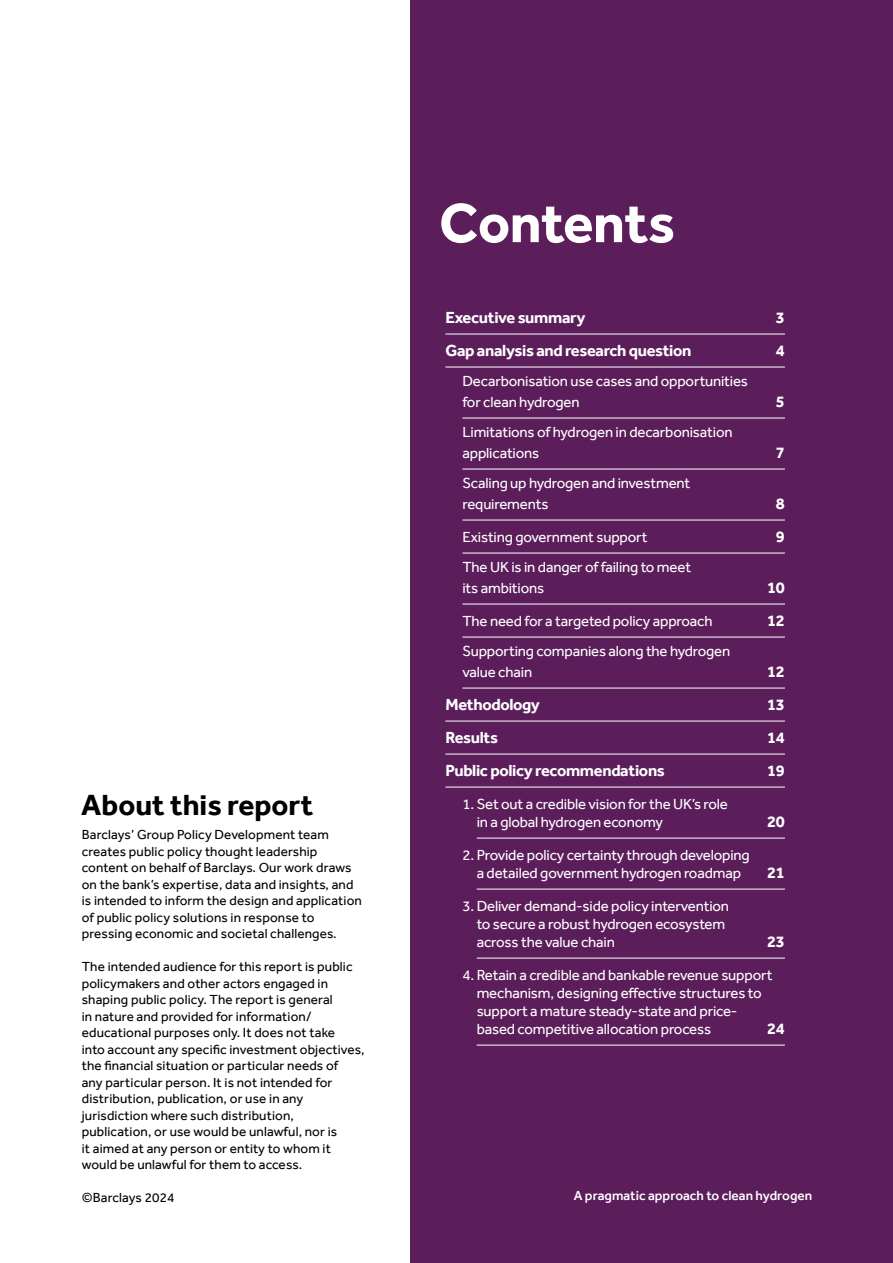
<style>
.page{position:relative;width:893px;height:1263px;background:#fff}
.page>*{position:absolute;margin:0;border:0;box-sizing:border-box;transform-origin:0 0}
.t1{font:700 57px "Effra";letter-spacing:-.01em;color:#fff}
.t2{font:700 30px "Effra";color:#000}
.t3{font:700 16.5px "Effra";letter-spacing:-.02em;color:#fff}
.t4{font:15px/18px "Effra";letter-spacing:-.01em;color:#fff}
.t5{font:13.5px/16.5px "Effra";letter-spacing:.01em;color:#000}
.t6{font:500 13.5px "Effra";color:#fff}
</style>
<div class="page">
<div style="left:410px;top:0;width:483px;height:1263px;background:#5c1e5b"></div>
<hr style="left:445px;top:334px;width:340px;height:1px;background:#fff">
<hr style="left:445px;top:367px;width:340px;height:1px;background:#fff">
<hr style="left:462px;top:418px;width:323px;height:1px;background:#fff">
<hr style="left:462px;top:469px;width:323px;height:1px;background:#fff">
<hr style="left:462px;top:520px;width:323px;height:1px;background:#fff">
<hr style="left:462px;top:553px;width:323px;height:1px;background:#fff">
<hr style="left:462px;top:604px;width:323px;height:1px;background:#fff">
<hr style="left:462px;top:637px;width:323px;height:1px;background:#fff">
<hr style="left:462px;top:688px;width:323px;height:1px;background:#fff">
<hr style="left:445px;top:721px;width:340px;height:1px;background:#fff">
<hr style="left:445px;top:754px;width:340px;height:1px;background:#fff">
<hr style="left:445px;top:787px;width:340px;height:1px;background:#fff">
<hr style="left:477px;top:838px;width:308px;height:1px;background:#fff">
<hr style="left:477px;top:889px;width:308px;height:1px;background:#fff">
<hr style="left:477px;top:958px;width:308px;height:1px;background:#fff">
<hr style="left:477px;top:1045px;width:308px;height:1px;background:#fff">
<h2 class="t2" style="left:81px;top:787px;width:234px">About this report</h2>
<p class="t5" style="left:82px;top:826px;width:282px">Barclays’ Group Policy Development team creates public policy thought leadership content on behalf of Barclays. Our work draws on the bank’s expertise, data and insights, and is intended to inform the design and application of public policy solutions in response to pressing economic and societal challenges.</p>
<p class="t5" style="left:82px;top:958px;width:284px">The intended audience for this report is public policymakers and other actors engaged in shaping public policy. The report is general<br>in nature and provided for information/ educational purposes only. It does not take<br>into account any specific investment objectives, the financial situation or particular needs of<br>any particular person. It is not intended for distribution, publication, or use in any jurisdiction where such distribution, publication, or use would be unlawful, nor is<br>it aimed at any person or entity to whom it would be unlawful for them to access.</p>
<p class="t5" style="left:82px;top:1189px;width:94px">©Barclays 2024</p>
<h1 class="t1" style="left:439px;top:189px;width:238px">Contents</h1>
<p class="t3" style="left:445px;top:308px;width:141px">Executive summary</p>
<p class="t3" style="left:776px;top:308px;width:10px">3</p>
<p class="t3" style="left:445px;top:341px;width:248px">Gap analysis and research question</p>
<p class="t3" style="left:776px;top:341px;width:10px">4</p>
<p class="t4" style="left:462px;top:370px;width:287px;line-height:21px">Decarbonisation use cases and opportunities for clean hydrogen</p>
<p class="t3" style="left:776px;top:392px;width:10px">5</p>
<p class="t4" style="left:462px;top:421px;width:272px;line-height:21px">Limitations of hydrogen in decarbonisation applications</p>
<p class="t4" style="left:462px;top:472px;width:229px;line-height:21px">Scaling up hydrogen and investment requirements</p>
<p class="t3" style="left:776px;top:443px;width:10px">7</p>
<p class="t3" style="left:776px;top:494px;width:10px">8</p>
<p class="t4" style="left:462px;top:528px;width:187px">Existing government support</p>
<p class="t3" style="left:776px;top:527px;width:10px">9</p>
<p class="t4" style="left:462px;top:556px;width:230px;line-height:21px">The UK is in danger of failing to meet its ambitions</p>
<p class="t3" style="left:767px;top:578px;width:19px">10</p>
<p class="t4" style="left:462px;top:612px;width:252px">The need for a targeted policy approach</p>
<p class="t3" style="left:767px;top:611px;width:19px">12</p>
<p class="t4" style="left:462px;top:640px;width:269px;line-height:21px">Supporting companies along the hydrogen value chain</p>
<p class="t3" style="left:767px;top:662px;width:19px">12</p>
<p class="t3" style="left:445px;top:695px;width:96px">Methodology</p>
<p class="t3" style="left:767px;top:695px;width:19px">13</p>
<p class="t3" style="left:445px;top:728px;width:54px">Results</p>
<p class="t3" style="left:767px;top:728px;width:19px">14</p>
<p class="t3" style="left:445px;top:761px;width:221px">Public policy recommendations</p>
<p class="t3" style="left:767px;top:761px;width:19px">19</p>
<p class="t4" style="left:477px;top:795px;width:253px;text-indent:-14px">1. Set out a credible vision for the UK’s role in a global hydrogen economy</p>
<p class="t3" style="left:767px;top:812px;width:19px">20</p>
<p class="t4" style="left:462px;top:846px;width:289px;text-align:center">2. Provide policy certainty through developing a detailed government hydrogen roadmap</p>
<p class="t3" style="left:767px;top:863px;width:19px">21</p>
<p class="t4" style="left:477px;top:897px;width:254px;text-indent:-14px">3. Deliver demand-side policy intervention to secure a robust hydrogen ecosystem across the value chain</p>
<p class="t3" style="left:767px;top:932px;width:19px">23</p>
<p class="t4" style="left:477px;top:966px;width:297px;text-indent:-14px">4. Retain a credible and bankable revenue support mechanism, designing effective structures to support a mature steady-state and price&shy;based competitive allocation process</p>
<p class="t3" style="left:767px;top:1019px;width:19px">24</p>
<p class="t6" style="left:574px;top:1188px;width:240px">A pragmatic approach to clean hydrogen</p>
</div>
